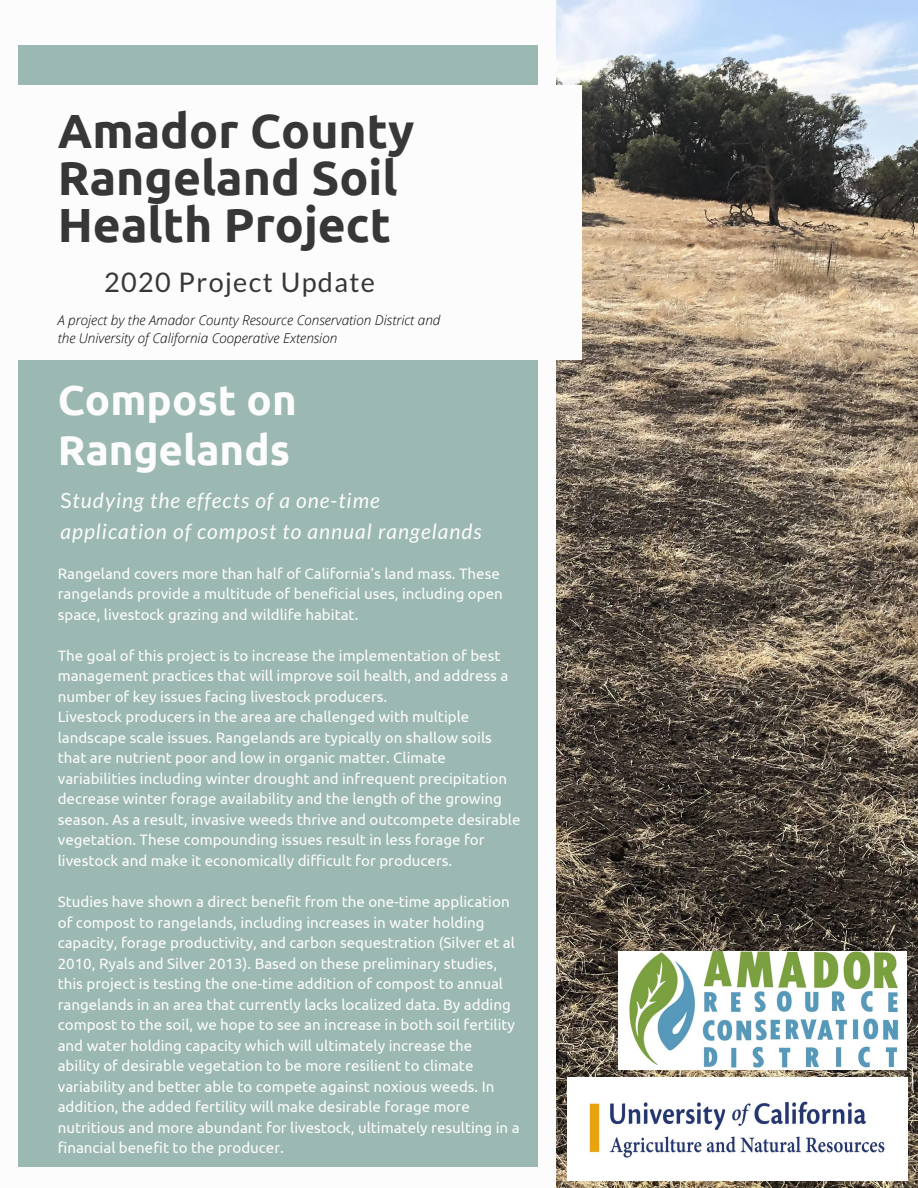
<style>
.page{position:relative;width:918px;height:1188px;background:#fff}
.page>*{position:absolute;margin:0;border:0;box-sizing:border-box;transform-origin:0 0}
.t1{font:700 48px/47.1px "Ubuntu";color:#373737}
.t2{font:700 42px/49.8px "Ubuntu";color:#fcfcfc}
.t3{font:27px "Lato";letter-spacing:.05em;color:#373737}
.t4{font:italic 21px/30.8px "Lato";letter-spacing:.05em;color:#fcfcfc}
.t5{font:15.15px/20.5px "Ubuntu";color:#fcfcfc}
.t6{font:italic 300 13.5px/18.1px "Open Sans";color:#000}
.s1{font-style:normal}
</style>
<div class="page">
<div style="left:18px;top:45px;width:519px;height:1122px;background:#9bb8b2"></div>
<img style="left:557px;top:0;width:361px;height:1188px">
<div style="left:0;top:85px;width:582px;height:274px;background:#fcfcfc"></div>
<img style="left:568px;top:1078px;width:339px;height:102px">
<img style="left:619px;top:951px;width:288px;height:118px">
<h1 class="t1" style="left:58px;top:107px;width:358px">Amador County<br>Rangeland Soil<br>Health Project</h1>
<h3 class="t3" style="left:104px;top:265px;width:272px">2020 Project Update</h3>
<p class="t6" style="left:58px;top:311px;width:384px">A project by the Amador County Resource Conservation District and the University of California Cooperative Extension</p>
<h2 class="t2" style="left:58px;top:375px;width:241px">Compost on<br>Rangelands</h2>
<h3 class="t4" style="left:60px;top:485px;width:423px"><span class="s1">S</span>tudying the effects of a one-time application of compost to annual rangelands</h3>
<p class="t5" style="left:58px;top:563px;width:447px">Rangeland covers more than half of California’s land mass. These rangelands provide a multitude of beneficial uses, including open space, livestock grazing and wildlife habitat.</p>
<p class="t5" style="left:58px;top:645px;width:464px">The goal of this project is to increase the implementation of best management practices that will improve soil health, and address a number of key issues facing livestock producers.<br>Livestock producers in the area are challenged with multiple landscape scale issues. Rangelands are typically on shallow soils that are nutrient poor and low in organic matter. Climate variabilities including winter drought and infrequent precipitation decrease winter forage availability and the length of the growing season. As a result, invasive weeds thrive and outcompete desirable vegetation. These compounding issues result in less forage for livestock and make it economically difficult for producers.</p>
<p class="t5" style="left:58px;top:891px;width:463px">Studies have shown a direct benefit from the one-time application of compost to rangelands, including increases in water holding capacity, forage productivity, and carbon sequestration (Silver et al 2010, Ryals and Silver 2013). Based on these preliminary studies, this project is testing the one-time addition of compost to annual rangelands in an area that currently lacks localized data. By adding compost to the soil, we hope to see an increase in both soil fertility and water holding capacity which will ultimately increase the<br>ability of desirable vegetation to be more resilient to climate variability and better able to compete against noxious weeds. In addition, the added fertility will make desirable forage more nutritious and more abundant for livestock, ultimately resulting in a financial benefit to the producer.</p>
</div>
